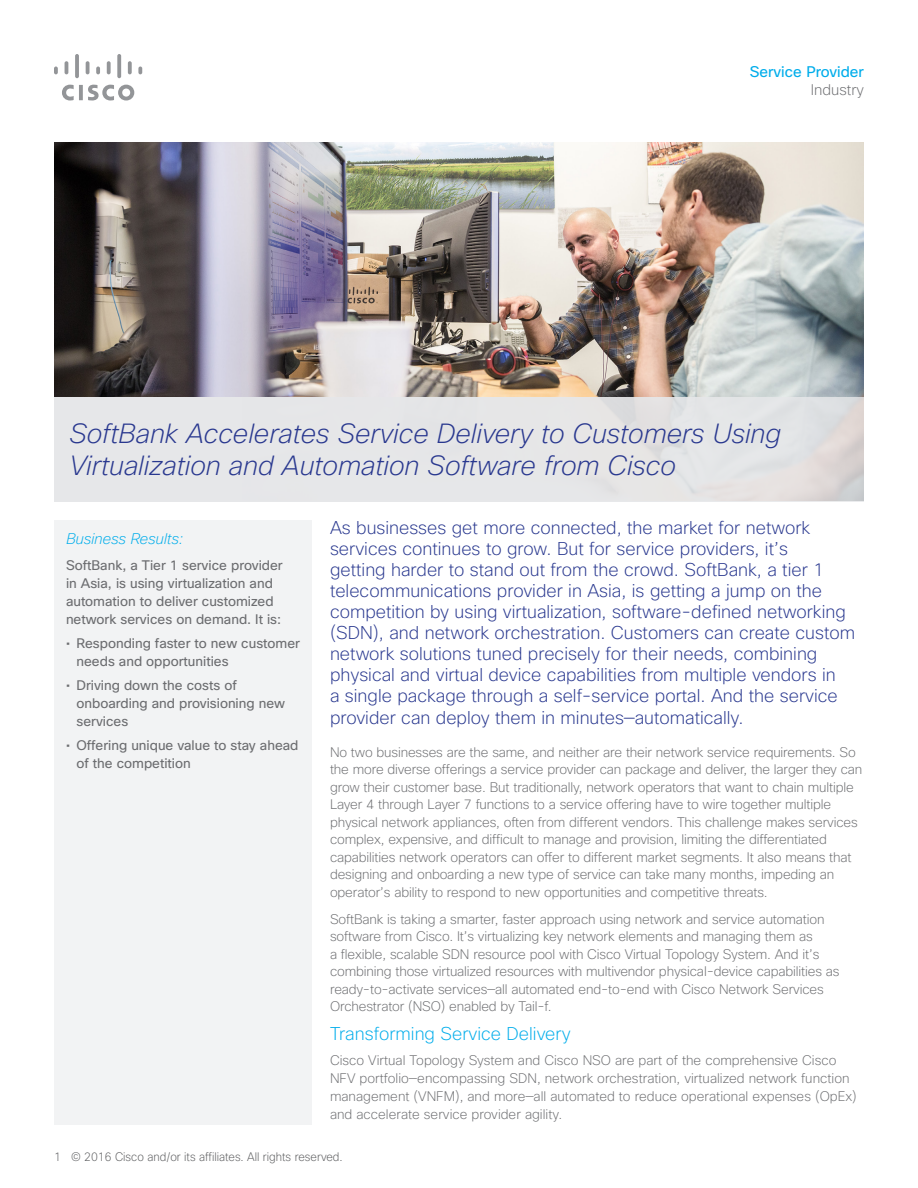
<style>
.page{position:relative;width:918px;height:1188px;background:#fff}
.page>*{position:absolute;margin:0;border:0;box-sizing:border-box;transform-origin:0 0}
.Subhead_1{font:italic 200 27px/32.4px "Cisco Sans";color:#29388f}
.Intro_2{font:200 18px/21px "Cisco Sans";color:#29388f}
.Subhead_1-2{font:200 18px "Cisco Sans";color:#00adeb}
.Body_1{font:italic 200 15px "Cisco Sans";color:#00adeb}
.Subhead_2{font:15px "Cisco Sans";color:#00adeb}
.Subhead_2-2{font:200 15px "Cisco Sans";color:#6c6d70}
.Body_1-2{font:200 13.5px/17.5px "Cisco Sans";letter-spacing:-.01em;color:#6c6d70}
.Body_1_bullets{font:13.5px/18px "Cisco Sans";color:#6c6d70}
.Folio{font:200 12px "Cisco Sans";color:#57585a;scale:.95 1}
</style>
<div class="page">
<img style="left:54px;top:142px;width:810px;height:256px">
<div style="left:54px;top:398px;width:810px;height:104px;background:#e6e7e9"></div>
<svg style="left:54px;top:54px;width:88px;height:47px"></svg>
<div style="left:54px;top:520px;width:258px;height:605px;background:#f2f3f4"></div>
<p class="Subhead_2" style="left:750px;top:63px;width:116px">Service Provider</p>
<p class="Subhead_2-2" style="left:811px;top:81px;width:55px">Industry</p>
<p class="Subhead_1" style="left:69px;top:417px;width:713px">SoftBank Accelerates Service Delivery to Customers Using<br>Virtualization and Automation Software from Cisco</p>
<p class="Intro_2" style="left:330px;top:517px;width:527px">As businesses get more connected, the market for network services continues to grow. But for service providers, it’s<br>getting harder to stand out from the crowd. SoftBank, a tier 1 telecommunications provider in Asia, is getting a jump on the competition by using virtualization, software-defined networking (SDN), and network orchestration. Customers can create custom network solutions tuned precisely for their needs, combining physical and virtual device capabilities from multiple vendors in<br>a single package through a self-service portal. And the service provider can deploy them in minutes—automatically.</p>
<p class="Body_1-2" style="left:330px;top:743px;width:534px">No two businesses are the same, and neither are their network service requirements. So the more diverse offerings a service provider can package and deliver, the larger they can grow their customer base. But traditionally, network operators that want to chain multiple Layer 4 through Layer 7 functions to a service offering have to wire together multiple physical network appliances, often from different vendors. This challenge makes services complex, expensive, and difficult to manage and provision, limiting the differentiated capabilities network operators can offer to different market segments. It also means that designing and onboarding a new type of service can take many months, impeding an operator’s ability to respond to new opportunities and competitive threats.</p>
<p class="Body_1-2" style="left:330px;top:910px;width:511px">SoftBank is taking a smarter, faster approach using network and service automation software from Cisco. It’s virtualizing key network elements and managing them as<br>a flexible, scalable SDN resource pool with Cisco Virtual Topology System. And it’s combining those virtualized resources with multivendor physical-device capabilities as ready-to-activate services—all automated end-to-end with Cisco Network Services Orchestrator (NSO) enabled by Tail-f.</p>
<p class="Subhead_1-2" style="left:330px;top:1022px;width:242px">Transforming Service Delivery</p>
<p class="Body_1-2" style="left:330px;top:1051px;width:528px;line-height:18px">Cisco Virtual Topology System and Cisco NSO are part of the comprehensive Cisco NFV portfolio—encompassing SDN, network orchestration, virtualized network function management (VNFM), and more—all automated to reduce operational expenses (OpEx) and accelerate service provider agility.</p>
<p class="Folio" style="left:54px;top:1150px;width:306px">1 © 2016 Cisco and/or its affiliates. All rights reserved.</p>
<p class="Body_1" style="left:66px;top:529px;width:119px">Business Results:</p>
<p class="Body_1_bullets" style="left:66px;top:556px;width:218px">SoftBank, a Tier 1 service provider in Asia, is using virtualization and automation to deliver customized network services on demand. It is:</p>
<p class="Body_1_bullets" style="left:76px;top:634px;width:225px;text-indent:-10px">• Responding faster to new customer needs and opportunities</p>
<p class="Body_1_bullets" style="left:76px;top:676px;width:210px;text-indent:-10px">• Driving down the costs of onboarding and provisioning new services</p>
<p class="Body_1_bullets" style="left:76px;top:736px;width:224px;text-indent:-10px">• Offering unique value to stay ahead of the competition</p>
</div>
